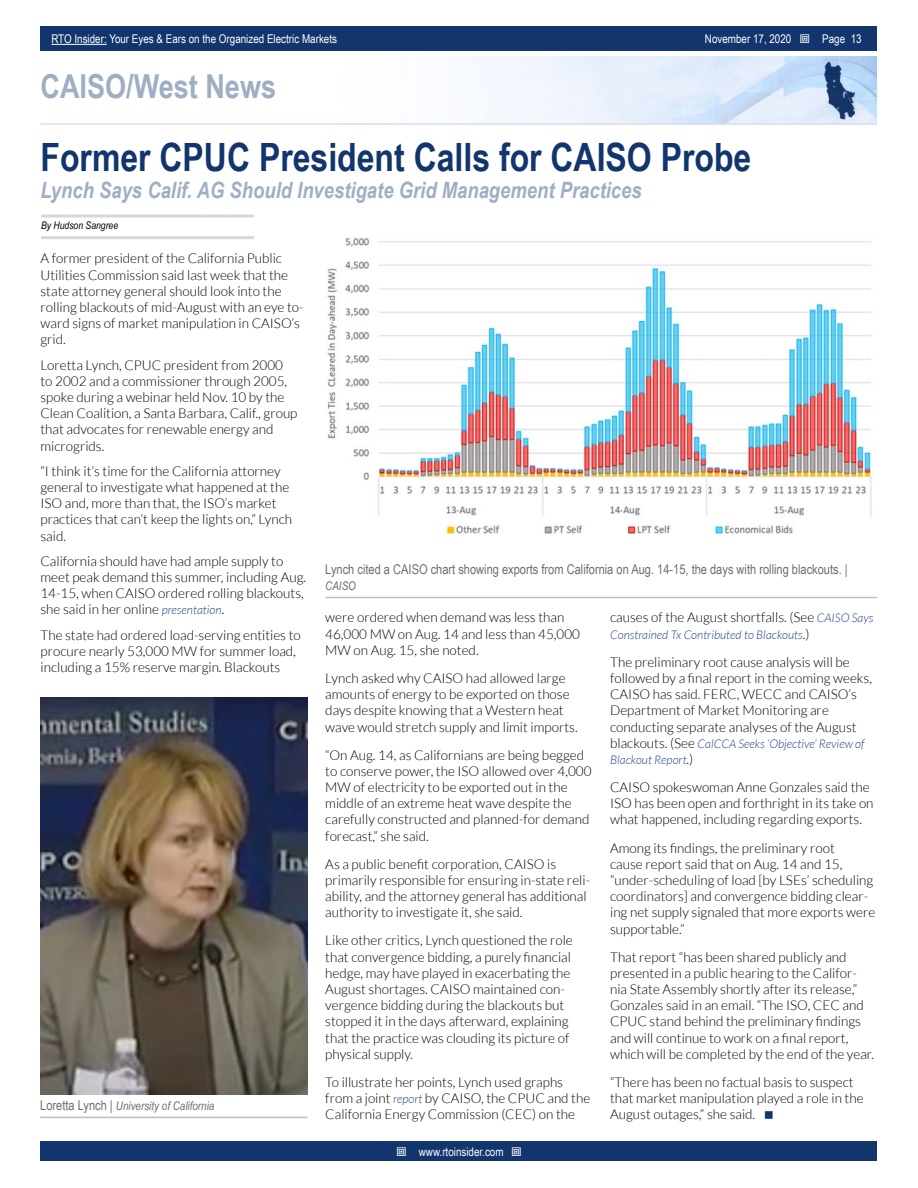
<style>
.page{position:relative;width:918px;height:1188px;background:#fff}
.page>*{position:absolute;margin:0;border:0;box-sizing:border-box;transform-origin:0 0}
.t1{font:700 39px "Arial Narrow";color:#11356c}
.t2{font:700 33px "Arial Narrow";color:#a0aec4}
.t3{font:italic 700 22.5px "Arial Narrow";color:#a0aec4}
.t4{font:300 13.5px/16.2px "Lato";color:#000}
.t5{font:13.5px "Arial Narrow";color:#6d6e71}
.t6{font:italic 300 12px/16.2px "Lato";color:#25408f}
.t7{font:12px "Arial Narrow";color:#fff}
.t8{font:italic 12px "Arial Narrow";color:#6d6e71}
.t9{font:italic 10.5px "Arial Narrow";color:#000}
.s1{font-style:italic;font-size:12px;color:#25408f}
.s2{font-style:normal;font-size:13.5px}
.s3{font-style:normal;font-size:13.5px;color:#000}
</style>
<div class="page">
<div style="left:41px;top:1142px;width:836px;height:19px;background:#11356c"></div>
<div style="left:41px;top:27px;width:836px;height:24px;background:#11356c"></div>
<hr style="left:51px;top:44px;width:56px;height:1px;background:#fff">
<img style="left:474px;top:56px;width:403px;height:67px">
<hr style="left:40px;top:123px;width:837px;height:2px;background:#d6deec">
<hr style="left:41px;top:215px;width:213px;height:3px;background:#d8d8d8">
<hr style="left:41px;top:236px;width:213px;height:3px;background:#d8d8d8">
<hr style="left:325px;top:597px;width:552px;height:1px;background:#bfbfbf">
<img style="left:327px;top:238px;width:547px;height:297px">
<hr style="left:40px;top:1117px;width:267px;height:1px;background:#bfbfbf">
<img style="left:40px;top:698px;width:267px;height:396px">
<p class="t7" style="left:51px;top:30px;width:287px">RTO Insider: Your Eyes &amp; Ears on the Organized Electric Markets</p>
<p class="t7" style="left:705px;top:30px;width:88px">November 17, 2020</p>
<p class="t7" style="left:822px;top:30px;width:41px">Page 13</p>
<h2 class="t2" style="left:40px;top:61px;width:237px">CAISO/West News</h2>
<h1 class="t1" style="left:40px;top:128px;width:712px">Former CPUC President Calls for CAISO Probe</h1>
<h3 class="t3" style="left:40px;top:173px;width:603px">Lynch Says Calif. AG Should Investigate Grid Management Practices</h3>
<p class="t9" style="left:41px;top:218px;width:79px">By Hudson Sangree</p>
<p class="t4" style="left:40px;top:251px;width:265px">A former president of the California Public Utilities Commission said last week that the state attorney general should look into the rolling blackouts of mid-August with an eye to&shy;ward signs of market manipulation in CAISO’s grid.</p>
<p class="t4" style="left:40px;top:357px;width:259px">Loretta Lynch, CPUC president from 2000 to 2002 and a commissioner through 2005, spoke during a webinar held Nov. 10 by the Clean Coalition, a Santa Barbara, Calif., group that advocates for renewable energy and microgrids.</p>
<p class="t4" style="left:40px;top:463px;width:253px">“I think it’s time for the California attorney general to investigate what happened at the ISO and, more than that, the ISO’s market practices that can’t keep the lights on,” Lynch said.</p>
<p class="t4" style="left:40px;top:553px;width:267px">California should have had ample supply to meet peak demand this summer, including Aug.<br>14-15, when CAISO ordered rolling blackouts, she said in her online <span class="s1">presentation</span>.</p>
<p class="t4" style="left:41px;top:627px;width:262px">The state had ordered load-serving entities to procure nearly 53,000 MW for summer load, including a 15% reserve margin. Blackouts</p>
<p class="t8" style="left:40px;top:1097px;width:176px"><span class="s2">Loretta Lynch |</span> University of California</p>
<p class="t5" style="left:325px;top:559px;width:524px">Lynch cited a CAISO chart showing exports from California on Aug. 14-15, the days with rolling blackouts. |</p>
<p class="t8" style="left:325px;top:577px;width:32px">CAISO</p>
<p class="t4" style="left:325px;top:610px;width:256px">were ordered when demand was less than<br>46,000 MW on Aug. 14 and less than 45,000<br>MW on Aug. 15, she noted.</p>
<p class="t4" style="left:325px;top:670px;width:254px">Lynch asked why CAISO had allowed large amounts of energy to be exported on those days despite knowing that a Western heat wave would stretch supply and limit imports.</p>
<p class="t4" style="left:325px;top:747px;width:268px">“On Aug. 14, as Californians are being begged to conserve power, the ISO allowed over 4,000<br>MW of electricity to be exported out in the middle of an extreme heat wave despite the carefully constructed and planned-for demand forecast,” she said.</p>
<p class="t4" style="left:325px;top:856px;width:266px">As a public benefit corporation, CAISO is primarily responsible for ensuring in-state reli&shy;ability, and the attorney general has additional authority to investigate it, she said.</p>
<p class="t4" style="left:325px;top:933px;width:249px">Like other critics, Lynch questioned the role that convergence bidding, a purely financial hedge, may have played in exacerbating the August shortages. CAISO maintained con&shy;vergence bidding during the blackouts but stopped it in the days afterward, explaining that the practice was clouding its picture of physical supply.</p>
<p class="t4" style="left:325px;top:1074px;width:266px">To illustrate her points, Lynch used graphs from a joint <span class="s1">report</span> by CAISO, the CPUC and the<br>California Energy Commission (CEC) on the</p>
<p class="t7" style="left:419px;top:1143px;width:86px">www.rtoinsider.com</p>
<p class="t4" style="left:610px;top:610px;width:265px">causes of the August shortfalls. (See <span class="s1">CAISO Says</span></p>
<p class="t6" style="left:610px;top:627px;width:201px">Constrained Tx Contributed to Blackouts<span class="s3">.)</span></p>
<p class="t4" style="left:610px;top:654px;width:263px">The preliminary root cause analysis will be followed by a final report in the coming weeks, CAISO has said. FERC, WECC and CAISO’s Department of Market Monitoring are conducting separate analyses of the August</p>
<p class="t6" style="left:610px;top:736px;width:256px"><span class="s3">blackouts. (See</span> CalCCA Seeks ‘Objective’ Review of<br>Blackout Report<span class="s3">.)</span></p>
<p class="t4" style="left:610px;top:779px;width:265px">CAISO spokeswoman Anne Gonzales said the<br>ISO has been open and forthright in its take on what happened, including regarding exports.</p>
<p class="t4" style="left:610px;top:840px;width:267px">Among its findings, the preliminary root<br>cause report said that on Aug. 14 and 15, “under-scheduling of load [by LSEs’ scheduling coordinators] and convergence bidding clear&shy;ing net supply signaled that more exports were supportable.”</p>
<p class="t4" style="left:610px;top:949px;width:265px">That report “has been shared publicly and presented in a public hearing to the Califor&shy;nia State Assembly shortly after its release,” Gonzales said in an email. “The ISO, CEC and CPUC stand behind the preliminary findings and will continue to work on a final report, which will be completed by the end of the year.</p>
<p class="t4" style="left:610px;top:1074px;width:255px">“There has been no factual basis to suspect that market manipulation played a role in the<br>August outages,” she said.</p>
</div>
